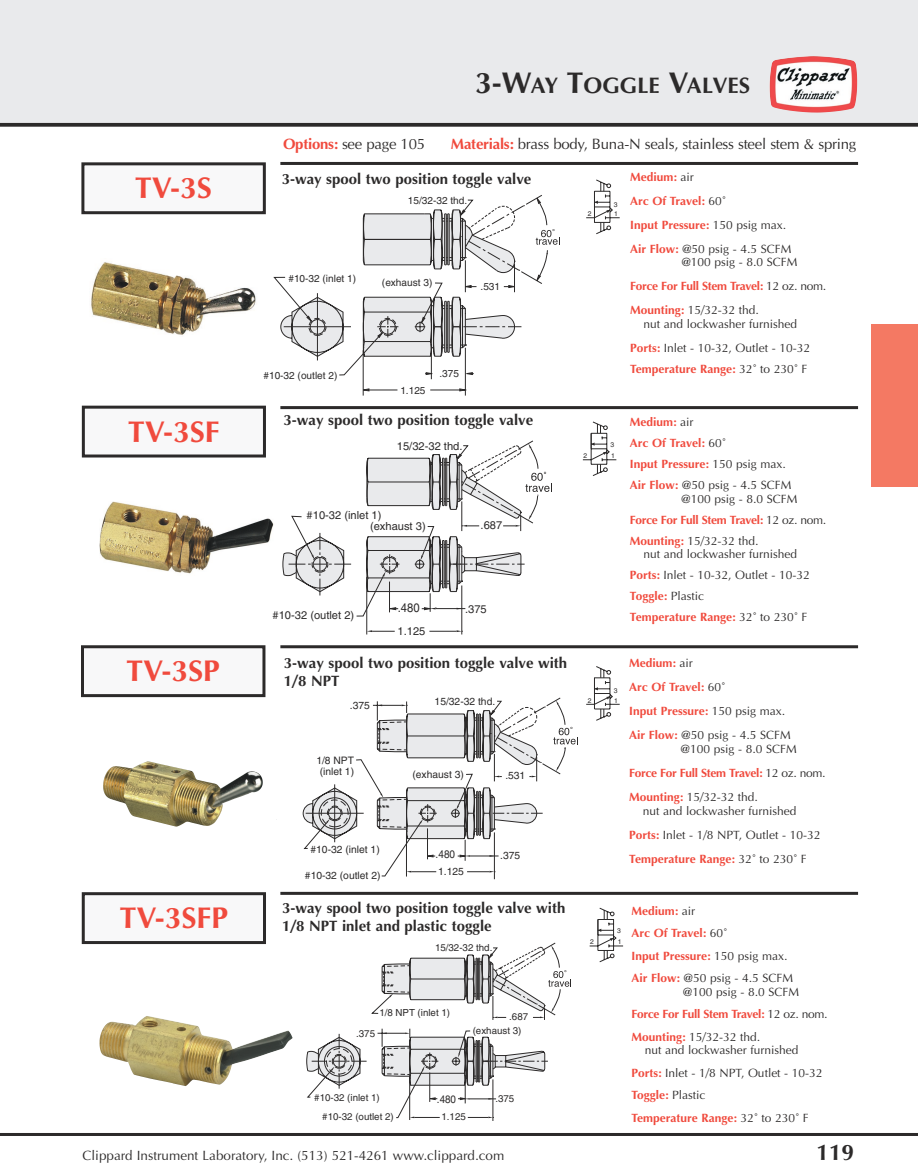
<style>
.page{position:relative;width:918px;height:1172px;background:#fff}
.page>*{position:absolute;margin:0;border:0;box-sizing:border-box;transform-origin:0 0}
.t1{font:700 30px "Optima";color:#f04a3d}
.t2{font:700 22.5px "Optima";color:#2c2a2a}
.t3{font:700 15px/18.3px "Optima";color:#2c2a2a}
.t4{font:15px "Optima";letter-spacing:-.015em;color:#2c2a2a}
.t5{font:13.5px "Optima";color:#2c2a2a}
.t6{font:12.3px "Helvetica";color:#2c2a2a;scale:.91 1}
.t7{font:12px/24px "Optima";color:#2c2a2a}
.t8{font:700 12px/24px "Optima";color:#f04a3d}
.t9{font:11.1px "Helvetica";color:#2c2a2a}
.t10{font:10.95px "Helvetica";color:#2c2a2a;scale:.91 1}
.t11{font:10.8px "Helvetica";color:#2c2a2a;scale:.91 1}
.t12{font:10.35px/10.4px "Helvetica";color:#2c2a2a;text-align:center}
.t13{font:10.05px "Helvetica";color:#2c2a2a}
.t14{font:9.75px/18.8px "Helvetica";color:#2c2a2a}
.t15{font:6.75px/9.8px "Helvetica";color:#2c2a2a}
.s1{font-size:30px}
.s2{font-weight:700;color:#f04a3d}
.s3{font-weight:400;color:#2c2a2a}
</style>
<div class="page">
<img style="left:99px;top:501px;width:175px;height:73px">
<div style="left:0;top:0;width:918px;height:124px;background:#e9eaec"></div>
<hr style="left:0;top:1133px;width:918px;height:3px;background:#2c2a2a">
<img style="left:770px;top:56px;width:87px;height:57px">
<svg style="left:0;top:123px;width:918px;height:4px;background:#3c3a3a"></svg>
<div style="left:871px;top:324px;width:47px;height:162px;background:#f47963"></div>
<hr style="left:363px;top:350px;width:1px;height:45px;background:#2c2a2a">
<hr style="left:465px;top:348px;width:1px;height:47px;background:#2c2a2a">
<hr style="left:430px;top:390px;width:30px;height:1px;background:#2c2a2a">
<svg style="left:362px;top:388px;width:35px;height:3px"></svg>
<svg style="left:459px;top:388px;width:8px;height:3px"></svg>
<svg style="left:274px;top:195px;width:286px;height:184px"></svg>
<hr style="left:367px;top:577px;width:1px;height:57px;background:#2c2a2a">
<hr style="left:462px;top:585px;width:1px;height:49px;background:#2c2a2a">
<svg style="left:367px;top:630px;width:28px;height:2px"></svg>
<svg style="left:429px;top:630px;width:34px;height:2px"></svg>
<svg style="left:282px;top:440px;width:270px;height:176px"></svg>
<hr style="left:494px;top:832px;width:1px;height:47px;background:#2c2a2a">
<svg style="left:302px;top:697px;width:276px;height:179px"></svg>
<hr style="left:409px;top:1080px;width:1px;height:40px;background:#2c2a2a">
<hr style="left:493px;top:1079px;width:1px;height:42px;background:#2c2a2a">
<svg style="left:306px;top:942px;width:265px;height:176px"></svg>
<div style="left:83px;top:164px;width:181px;height:49px;background:#f8f8f9"></div>
<div style="left:81px;top:162px;width:185px;height:52px;border:3px solid #2c2a2a"></div>
<hr style="left:280px;top:162px;width:578px;height:3px;background:#2c2a2a">
<div style="left:83px;top:407px;width:181px;height:49px;background:#f8f8f9"></div>
<div style="left:82px;top:405px;width:184px;height:52px;border:3px solid #2c2a2a"></div>
<hr style="left:280px;top:406px;width:578px;height:3px;background:#2c2a2a">
<div style="left:82px;top:646px;width:182px;height:49px;background:#f8f8f9"></div>
<div style="left:81px;top:645px;width:184px;height:52px;border:3px solid #2c2a2a"></div>
<hr style="left:280px;top:645px;width:578px;height:3px;background:#2c2a2a">
<div style="left:83px;top:893px;width:182px;height:49px;background:#f8f8f9"></div>
<div style="left:82px;top:892px;width:184px;height:52px;border:3px solid #2c2a2a"></div>
<hr style="left:280px;top:891px;width:578px;height:3px;background:#2c2a2a">
<img style="left:91px;top:262px;width:165px;height:73px">
<img style="left:103px;top:761px;width:160px;height:65px">
<img style="left:99px;top:1016px;width:194px;height:70px">
<svg style="left:586px;top:179px;width:34px;height:56px"></svg>
<svg style="left:582px;top:421px;width:35px;height:55px"></svg>
<svg style="left:586px;top:666px;width:34px;height:55px"></svg>
<svg style="left:589px;top:907px;width:35px;height:55px"></svg>
<h2 class="t2" style="left:475px;top:76px;width:276px"><span class="s1">3-W</span>AY <span class="s1">T</span>OGGLE <span class="s1">V</span>ALVES</h2>
<p class="t4" style="left:283px;top:138px;width:144px"><span class="s2">Options:</span> see page 105</p>
<p class="t4" style="left:451px;top:138px;width:407px"><span class="s2">Materials:</span> brass body, Buna-N seals, stainless steel stem &amp; spring</p>
<h1 class="t1" style="left:135px;top:176px;width:78px">TV-3S</h1>
<p class="t3" style="left:282px;top:171px;width:251px">3-way spool two position toggle valve</p>
<p class="t13" style="left:408px;top:196px;width:61px">15/32-32 thd.</p>
<p class="t13" style="left:288px;top:275px;width:69px">#10-32 (inlet 1)</p>
<p class="t13" style="left:382px;top:279px;width:52px">(exhaust 3)</p>
<p class="t13" style="left:481px;top:283px;width:21px">.531</p>
<p class="t13" style="left:263px;top:372px;width:75px">#10-32 (outlet 2)</p>
<p class="t13" style="left:439px;top:369px;width:21px">.375</p>
<p class="t15" style="left:588px;top:209px;width:5px">2</p>
<p class="t15" style="left:614px;top:200px;width:6px">3<br>1</p>
<p class="t8" style="left:630px;top:166px;width:163px">Medium: <span class="s3">air<br></span>Arc Of Travel: <span class="s3">60˚<br></span>Input Pressure: <span class="s3">150 psig max.<br></span>Air Flow: <span class="s3">@50 psig - 4.5 SCFM</span></p>
<p class="t7" style="left:630px;top:251px;width:198px;text-indent:51px">@100 psig - 8.0 SCFM<br><span class="s2">Force For Full Stem Travel:</span> 12 oz. nom.<br><span class="s2">Mounting:</span> 15/32-32 thd.</p>
<p class="t7" style="left:630px;top:313px;width:182px;text-align:center">nut and lockwasher furnished<br><span class="s2">Ports:</span> Inlet - 10-32, Outlet - 10-32</p>
<p class="t8" style="left:630px;top:358px;width:179px">Temperature Range: <span class="s3">32˚ to 230˚ F</span></p>
<p class="t13" style="left:400px;top:386px;width:27px">1.125</p>
<h1 class="t1" style="left:128px;top:419px;width:93px">TV-3SF</h1>
<h1 class="t1" style="left:127px;top:658px;width:95px">TV-3SP</h1>
<p class="t3" style="left:284px;top:412px;width:251px">3-way spool two position toggle valve</p>
<p class="t9" style="left:397px;top:442px;width:67px">15/32-32 thd.</p>
<p class="t9" style="left:307px;top:511px;width:76px">#10-32 (inlet 1)</p>
<p class="t9" style="left:370px;top:522px;width:57px">(exhaust 3)</p>
<p class="t9" style="left:481px;top:521px;width:23px">.687</p>
<p class="t9" style="left:273px;top:611px;width:83px">#10-32 (outlet 2)</p>
<p class="t6" style="left:398px;top:603px;width:26px">.480</p>
<p class="t9" style="left:398px;top:627px;width:29px">1.125</p>
<p class="t9" style="left:465px;top:605px;width:23px">.375</p>
<p class="t3" style="left:284px;top:655px;width:285px">3-way spool two position toggle valve with<br>1/8 NPT</p>
<p class="t12" style="left:350px;top:701px;width:22px">.375</p>
<p class="t12" style="left:316px;top:756px;width:39px">1/8 NPT (inlet 1)</p>
<p class="t12" style="left:311px;top:845px;width:71px">#10-32 (inlet 1)</p>
<p class="t12" style="left:305px;top:871px;width:77px">#10-32 (outlet 2)</p>
<p class="t12" style="left:435px;top:697px;width:62px">15/32-32 thd.</p>
<p class="t12" style="left:412px;top:770px;width:53px">(exhaust 3)</p>
<p class="t12" style="left:505px;top:771px;width:22px">.531</p>
<p class="t10" style="left:436px;top:850px;width:23px">.480</p>
<p class="t12" style="left:438px;top:867px;width:27px">1.125</p>
<p class="t12" style="left:500px;top:851px;width:22px">.375</p>
<p class="t15" style="left:584px;top:451px;width:5px">2</p>
<p class="t15" style="left:611px;top:440px;width:6px;line-height:10.8px">3<br>1</p>
<p class="t15" style="left:588px;top:696px;width:5px">2</p>
<p class="t15" style="left:614px;top:686px;width:6px">3<br>1</p>
<p class="t8" style="left:630px;top:412px;width:163px;line-height:21px">Medium: <span class="s3">air<br></span>Arc Of Travel: <span class="s3">60˚<br></span>Input Pressure: <span class="s3">150 psig max.<br></span>Air Flow: <span class="s3">@50 psig - 4.5 SCFM</span></p>
<p class="t7" style="left:630px;top:489px;width:198px;line-height:21px;text-indent:51px">@100 psig - 8.0 SCFM<br><span class="s2">Force For Full Stem Travel:</span> 12 oz. nom.<br><span class="s2">Mounting:</span> 15/32-32 thd.</p>
<p class="t7" style="left:630px;top:544px;width:182px;line-height:21px;text-indent:14px">nut and lockwasher furnished<br><span class="s2">Ports:</span> Inlet - 10-32, Outlet - 10-32<br><span class="s2">Toggle:</span> Plastic<br><span class="s2">Temperature Range:</span> 32˚ to 230˚ F</p>
<p class="t8" style="left:629px;top:652px;width:163px">Medium: <span class="s3">air<br></span>Arc Of Travel: <span class="s3">60˚<br></span>Input Pressure: <span class="s3">150 psig max.<br></span>Air Flow: <span class="s3">@50 psig - 4.5 SCFM</span></p>
<p class="t7" style="left:629px;top:738px;width:198px;text-indent:51px">@100 psig - 8.0 SCFM<br><span class="s2">Force For Full Stem Travel:</span> 12 oz. nom.<br><span class="s2">Mounting:</span> 15/32-32 thd.</p>
<p class="t7" style="left:629px;top:799px;width:193px;text-indent:14px">nut and lockwasher furnished<br><span class="s2">Ports:</span> Inlet - 1/8 NPT, Outlet - 10-32<br><span class="s2">Temperature Range:</span> 32˚ to 230˚ F</p>
<h1 class="t1" style="left:120px;top:905px;width:110px">TV-3SFP</h1>
<p class="t3" style="left:282px;top:900px;width:285px">3-way spool two position toggle valve with<br>1/8 NPT inlet and plastic toggle</p>
<p class="t14" style="left:435px;top:939px;width:59px">15/32-32 thd.</p>
<p class="t14" style="left:379px;top:1004px;width:72px">1/8 NPT (inlet 1)</p>
<p class="t14" style="left:509px;top:1008px;width:20px">.687</p>
<p class="t14" style="left:356px;top:1024px;width:20px">.375</p>
<p class="t14" style="left:473px;top:1022px;width:50px">(exhaust 3)</p>
<p class="t14" style="left:322px;top:1089px;width:73px;text-indent:-8px">#10-32 (inlet 1) #10-32 (outlet 2)</p>
<p class="t11" style="left:437px;top:1095px;width:23px">.480</p>
<p class="t14" style="left:441px;top:1108px;width:26px">1.125</p>
<p class="t14" style="left:495px;top:1090px;width:20px">.375</p>
<p class="t15" style="left:590px;top:937px;width:5px">2</p>
<p class="t15" style="left:617px;top:926px;width:6px;line-height:10.8px">3<br>1</p>
<p class="t8" style="left:631px;top:900px;width:163px;line-height:22.5px">Medium: <span class="s3">air<br></span>Arc Of Travel: <span class="s3">60˚<br></span>Input Pressure: <span class="s3">150 psig max.<br></span>Air Flow: <span class="s3">@50 psig - 4.5 SCFM</span></p>
<p class="t7" style="left:631px;top:981px;width:198px;line-height:22.5px;text-indent:51px">@100 psig - 8.0 SCFM<br><span class="s2">Force For Full Stem Travel:</span> 12 oz. nom.<br><span class="s2">Mounting:</span> 15/32-32 thd.</p>
<p class="t7" style="left:631px;top:1040px;width:193px;line-height:22.5px;text-indent:14px">nut and lockwasher furnished<br><span class="s2">Ports:</span> Inlet - 1/8 NPT, Outlet - 10-32<br><span class="s2">Toggle:</span> Plastic<br><span class="s2">Temperature Range:</span> 32˚ to 230˚ F</p>
<p class="t5" style="left:82px;top:1150px;width:423px">Clippard Instrument Laboratory, Inc. (513) 521-4261 www.clippard.com</p>
<h2 class="t2" style="left:817px;top:1143px;width:39px">119</h2>
</div>
